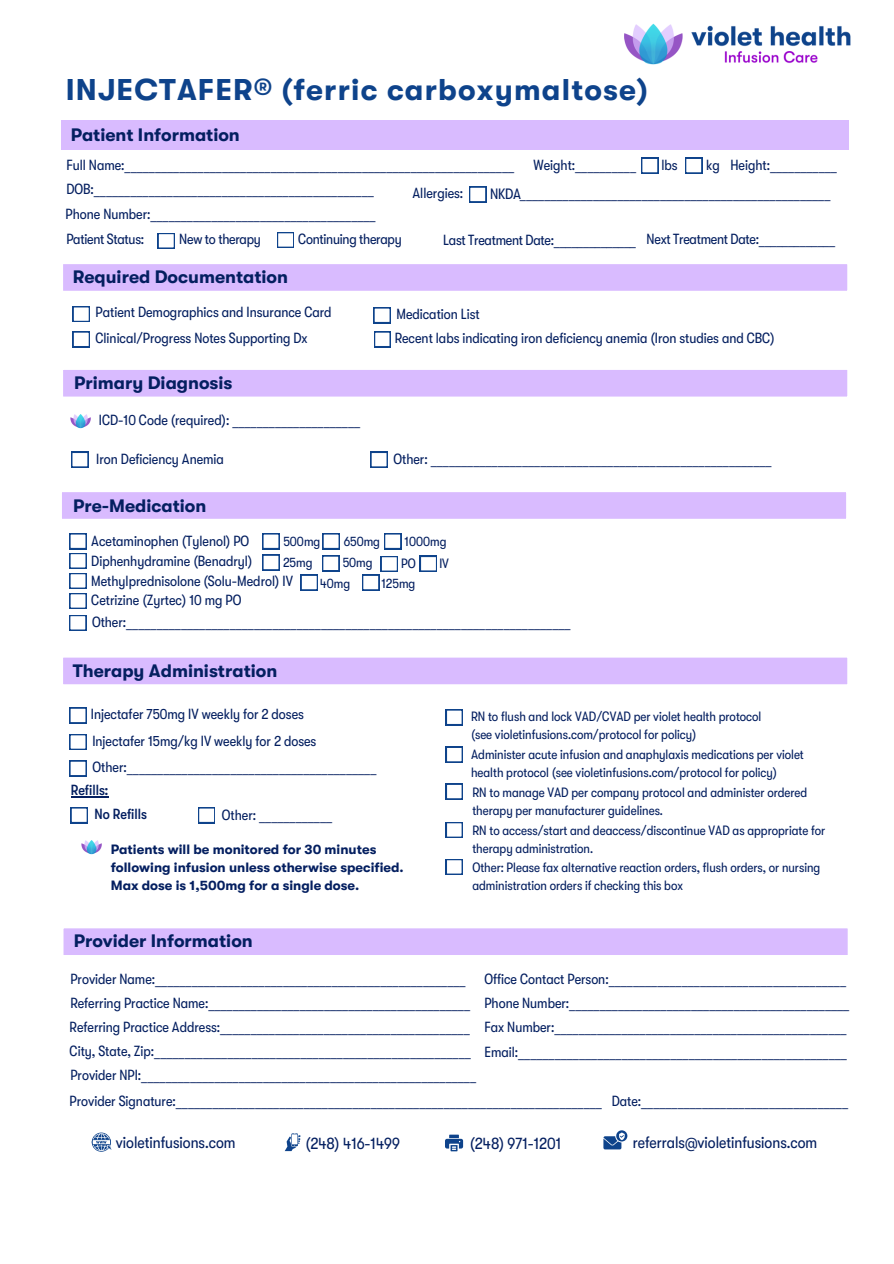
<style>
.page{position:relative;width:894px;height:1264px;background:#fff}
.page>*{position:absolute;margin:0;border:0;box-sizing:border-box;transform-origin:0 0}
.t1{font:700 30px "GT Walsheim Pro";letter-spacing:.04em;color:#0e438b}
.t2{font:700 18px "GT Walsheim Pro";color:#041f60}
.t3{font:condensed 16.5px "GT Walsheim Pro";color:#041f60}
.t4{font:condensed 14.7px "GT Walsheim Pro";color:#041f60}
.t5{font:500 condensed 14.7px "GT Walsheim Pro";color:#041f60}
.t6{font:condensed 13.5px/18px "GT Walsheim Pro";color:#041f60}
.t7{font:700 13.5px/18px "GT Walsheim Pro";color:#041f60}
.s1{font-size:15px}
</style>
<div class="page">
<svg style="left:158px;top:233px;width:16px;height:15px"></svg>
<svg style="left:277px;top:232px;width:17px;height:16px"></svg>
<svg style="left:92px;top:1132px;width:19px;height:19px"></svg>
<svg style="left:445px;top:1134px;width:18px;height:17px"></svg>
<svg style="left:284px;top:1133px;width:16px;height:18px"></svg>
<svg style="left:603px;top:1130px;width:24px;height:19px"></svg>
<img style="left:624px;top:23px;width:226px;height:42px">
<svg style="left:641px;top:158px;width:17px;height:15px"></svg>
<svg style="left:685px;top:158px;width:16px;height:15px"></svg>
<svg style="left:469px;top:187px;width:17px;height:15px"></svg>
<div style="left:62px;top:120px;width:786px;height:29px;background:#d9bbff"></div>
<svg style="left:446px;top:709px;width:16px;height:16px"></svg>
<svg style="left:446px;top:783px;width:16px;height:16px"></svg>
<svg style="left:446px;top:822px;width:16px;height:15px"></svg>
<svg style="left:446px;top:746px;width:16px;height:16px"></svg>
<svg style="left:446px;top:859px;width:16px;height:15px"></svg>
<svg style="left:63px;top:264px;width:785px;height:27px"></svg>
<div style="left:63px;top:370px;width:785px;height:27px;background:#d9bbff"></div>
<svg style="left:62px;top:492px;width:784px;height:27px"></svg>
<svg style="left:63px;top:657px;width:785px;height:28px"></svg>
<div style="left:63px;top:928px;width:785px;height:27px;background:#d9bbff"></div>
<svg style="left:69px;top:707px;width:17px;height:16px"></svg>
<svg style="left:69px;top:734px;width:17px;height:15px"></svg>
<svg style="left:69px;top:760px;width:17px;height:16px"></svg>
<svg style="left:71px;top:807px;width:16px;height:16px"></svg>
<svg style="left:198px;top:807px;width:17px;height:16px"></svg>
<svg style="left:374px;top:331px;width:16px;height:16px"></svg>
<svg style="left:373px;top:307px;width:17px;height:16px"></svg>
<svg style="left:73px;top:306px;width:17px;height:16px"></svg>
<svg style="left:73px;top:331px;width:17px;height:16px"></svg>
<svg style="left:69px;top:615px;width:17px;height:15px"></svg>
<svg style="left:71px;top:452px;width:17px;height:15px"></svg>
<svg style="left:370px;top:452px;width:17px;height:15px"></svg>
<img style="left:70px;top:414px;width:21px;height:14px">
<img style="left:81px;top:840px;width:21px;height:15px">
<hr style="left:71px;top:796px;width:37px;height:1px;background:#041f60">
<svg style="left:69px;top:533px;width:17px;height:75px"></svg>
<svg style="left:322px;top:533px;width:17px;height:16px"></svg>
<svg style="left:384px;top:533px;width:17px;height:16px"></svg>
<svg style="left:262px;top:533px;width:17px;height:37px"></svg>
<svg style="left:420px;top:556px;width:16px;height:15px"></svg>
<svg style="left:362px;top:556px;width:35px;height:34px"></svg>
<svg style="left:300px;top:555px;width:39px;height:35px"></svg>
<p class="t1" style="left:66px;top:73px;width:583px">INJECTAFER® (ferric carboxymaltose)</p>
<h5 class="t2" style="left:71px;top:125px;width:170px">Patient Information</h5>
<p class="t4" style="left:66px;top:157px;width:449px">Full Name:________________________________________________________________</p>
<p class="t4" style="left:533px;top:157px;width:104px">Weight:__________</p>
<p class="t4" style="left:661px;top:157px;width:18px">lbs</p>
<p class="t4" style="left:706px;top:157px;width:15px">kg</p>
<p class="t4" style="left:730px;top:157px;width:108px">Height:___________</p>
<p class="t4" style="left:66px;top:181px;width:309px">DOB:______________________________________________</p>
<h1 class="t4" style="left:412px;top:185px;width:52px">Allergies:</h1>
<h1 class="t4" style="left:490px;top:185px;width:342px"><span class="s1">NKDA</span>___________________________________________________</h1>
<p class="t4" style="left:66px;top:206px;width:311px">Phone Number:_____________________________________</p>
<h2 class="t4" style="left:66px;top:231px;width:79px">Patient Status:</h2>
<p class="t4" style="left:179px;top:231px;width:83px">New to therapy</p>
<p class="t4" style="left:298px;top:231px;width:105px">Continuing therapy</p>
<p class="t4" style="left:443px;top:232px;width:194px">Last Treatment Date:______________</p>
<p class="t4" style="left:646px;top:231px;width:190px">Next Treatment Date:_____________</p>
<h5 class="t2" style="left:73px;top:267px;width:217px">Required Documentation</h5>
<p class="t4" style="left:96px;top:304px;width:237px">Patient Demographics and Insurance Card</p>
<p class="t4" style="left:396px;top:305px;width:85px">Medication List</p>
<h2 class="t4" style="left:95px;top:329px;width:213px">Clinical/Progress Notes Supporting Dx</h2>
<p class="t4" style="left:394px;top:329px;width:381px">Recent labs indicating iron deficiency anemia (Iron studies and CBC)</p>
<p class="t2" style="left:74px;top:373px;width:160px">Primary Diagnosis</p>
<p class="t4" style="left:99px;top:412px;width:263px">ICD-10 Code (required): _____________________</p>
<p class="t4" style="left:96px;top:450px;width:129px">Iron Deficiency Anemia</p>
<p class="t4" style="left:393px;top:450px;width:379px">Other: ________________________________________________________</p>
<p class="t2" style="left:73px;top:495px;width:135px">Pre-Medication</p>
<h2 class="t4" style="left:91px;top:533px;width:159px">Acetaminophen (Tylenol) PO</h2>
<p class="t4" style="left:91px;top:553px;width:162px">Diphenhydramine (Benadryl)</p>
<p class="t4" style="left:91px;top:572px;width:203px">Methylprednisolone (Solu-Medrol) IV</p>
<p class="t6" style="left:283px;top:533px;width:38px">500mg</p>
<p class="t6" style="left:343px;top:533px;width:38px">650mg</p>
<p class="t6" style="left:283px;top:554px;width:31px">25mg</p>
<p class="t6" style="left:342px;top:554px;width:31px">50mg</p>
<p class="t6" style="left:401px;top:555px;width:16px">PO</p>
<p class="t6" style="left:404px;top:533px;width:43px">1000mg</p>
<p class="t6" style="left:439px;top:555px;width:11px">IV</p>
<p class="t6" style="left:320px;top:574px;width:32px">40mg</p>
<p class="t6" style="left:381px;top:574px;width:35px">125mg</p>
<p class="t4" style="left:91px;top:592px;width:152px">Cetrizine (Zyrtec) 10 mg PO</p>
<p class="t4" style="left:92px;top:613px;width:480px">Other:_________________________________________________________________________</p>
<h5 class="t2" style="left:73px;top:661px;width:206px">Therapy Administration</h5>
<p class="t4" style="left:91px;top:705px;width:214px">Injectafer 750mg IV weekly for 2 doses</p>
<p class="t4" style="left:92px;top:733px;width:225px">Injectafer 15mg/kg IV weekly for 2 doses</p>
<p class="t4" style="left:93px;top:758px;width:285px">Other:_________________________________________</p>
<h2 class="t5" style="left:95px;top:806px;width:54px">No Refills</h2>
<p class="t4" style="left:222px;top:806px;width:112px">Other: ____________</p>
<p class="t5" style="left:71px;top:781px;width:39px">Refills:</p>
<p class="t7" style="left:111px;top:841px;width:294px">Patients will be monitored for 30 minutes following infusion unless otherwise specified.<br>Max dose is 1,500mg for a single dose.</p>
<p class="t2" style="left:74px;top:931px;width:180px">Provider Information</p>
<p class="t6" style="left:471px;top:707px;width:292px">RN to flush and lock VAD/CVAD per violet health protocol</p>
<h4 class="t6" style="left:471px;top:725px;width:227px">(see violetinfusions.com/protocol for policy)</h4>
<p class="t6" style="left:471px;top:745px;width:334px">Administer acute infusion and anaphylaxis medications per violet health protocol (see violetinfusions.com/protocol for policy)</p>
<h4 class="t6" style="left:472px;top:783px;width:336px">RN to manage VAD per company protocol and administer ordered therapy per manufacturer guidelines.</h4>
<p class="t6" style="left:472px;top:821px;width:354px">RN to access/start and deaccess/discontinue VAD as appropriate for therapy administration.</p>
<p class="t6" style="left:472px;top:859px;width:349px">Other: Please fax alternative reaction orders, flush orders, or nursing administration orders if checking this box</p>
<p class="t4" style="left:70px;top:970px;width:396px">Provider Name:___________________________________________________</p>
<p class="t4" style="left:70px;top:994px;width:401px">Referring Practice Name:___________________________________________</p>
<p class="t4" style="left:70px;top:1019px;width:401px">Referring Practice Address:_________________________________________</p>
<p class="t4" style="left:70px;top:1043px;width:402px">City, State, Zip:____________________________________________________</p>
<p class="t4" style="left:70px;top:1067px;width:407px">Provider NPI:_______________________________________________________</p>
<h2 class="t4" style="left:484px;top:970px;width:363px">Office Contact Person:_______________________________________</h2>
<h4 class="t4" style="left:484px;top:994px;width:366px">Phone Number:______________________________________________</h4>
<h4 class="t4" style="left:484px;top:1019px;width:363px">Fax Number:________________________________________________</h4>
<p class="t4" style="left:484px;top:1043px;width:364px">Email:______________________________________________________</p>
<p class="t4" style="left:70px;top:1092px;width:533px">Provider Signature:______________________________________________________________________</p>
<p class="t4" style="left:611px;top:1092px;width:238px">Date:__________________________________</p>
<h2 class="t3" style="left:116px;top:1132px;width:121px">violetinfusions.com</h2>
<p class="t3" style="left:470px;top:1133px;width:93px">(248) 971-1201</p>
<p class="t3" style="left:305px;top:1133px;width:96px">(248) 416-1499</p>
<p class="t3" style="left:632px;top:1132px;width:186px">referrals@violetinfusions.com</p>
</div>
